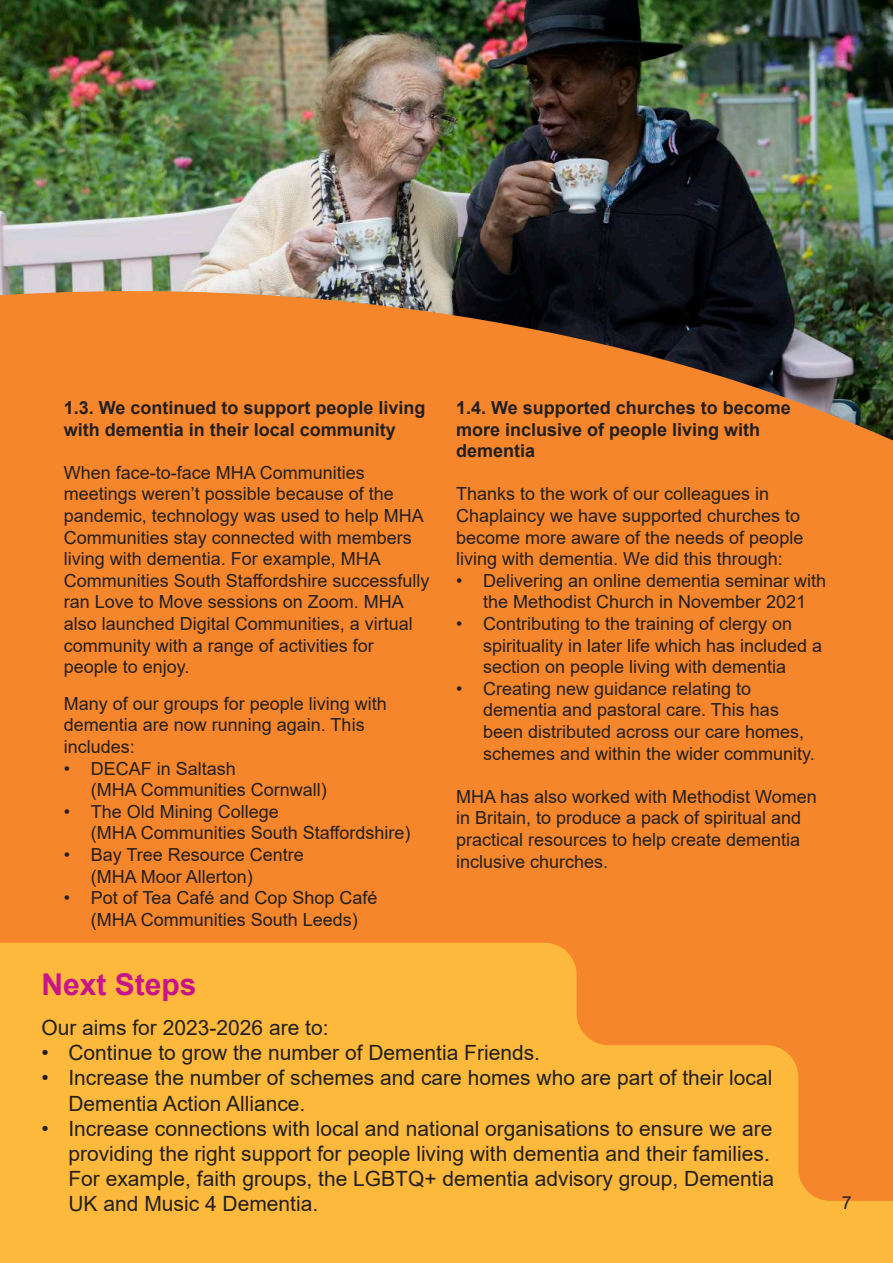
<style>
.page{position:relative;width:893px;height:1263px;background:#fff}
.page>*{position:absolute;margin:0;border:0;box-sizing:border-box;transform-origin:0 0}
.t1{font:700 30px "Arial";color:#c7148a}
.t2{font:21px/25.2px "Arial";color:#231f20}
.t3{font:18px/21.6px "Arial";color:#231f20}
.t4{font:700 18px/21.6px "Arial";color:#231f20}
</style>
<div class="page">
<img style="left:0;top:0;width:893px;height:290px">
<div style="left:0;top:290px;width:893px;height:653px;background:#f6862b"></div>
<svg style="left:0;top:943px;width:893px;height:320px;background:#fbb038"></svg>
<p class="t4" style="left:64px;top:397px;width:363px">1.3. We continued to support people living with dementia in their local community</p>
<p class="t3" style="left:64px;top:461px;width:367px">When face-to-face MHA Communities meetings weren’t possible because of the pandemic, technology was used to help MHA Communities stay connected with members living with dementia. For example, MHA Communities South Staffordshire successfully ran Love to Move sessions on Zoom. MHA also launched Digital Communities, a virtual community with a range of activities for people to enjoy.</p>
<p class="t3" style="left:64px;top:692px;width:325px">Many of our groups for people living with dementia are now running again. This includes:</p>
<p class="t3" style="left:91px;top:757px;width:238px;text-indent:-27px">• DECAF in Saltash<br>(MHA Communities Cornwall)</p>
<p class="t3" style="left:91px;top:800px;width:321px;text-indent:-27px">• The Old Mining College<br>(MHA Communities South Staffordshire)</p>
<p class="t3" style="left:91px;top:844px;width:215px;text-indent:-27px">• Bay Tree Resource Centre (MHA Moor Allerton)</p>
<p class="t3" style="left:64px;top:887px;width:315px;text-align:center">• Pot of Tea Café and Cop Shop Café (MHA Communities South Leeds)</p>
<h1 class="t1" style="left:41px;top:963px;width:157px">Next Steps</h1>
<p class="t4" style="left:456px;top:397px;width:336px">1.4. We supported churches to become more inclusive of people living with dementia</p>
<p class="t3" style="left:456px;top:483px;width:349px">Thanks to the work of our colleagues in Chaplaincy we have supported churches to become more aware of the needs of people living with dementia. We did this through:</p>
<p class="t3" style="left:456px;top:569px;width:372px;text-align:center">• Delivering an online dementia seminar with the Methodist Church in November 2021</p>
<p class="t3" style="left:483px;top:613px;width:341px;text-indent:-27px">• Contributing to the training of clergy on spirituality in later life which has included a section on people living with dementia</p>
<p class="t3" style="left:483px;top:677px;width:333px;text-indent:-27px">• Creating new guidance relating to dementia and pastoral care. This has been distributed across our care homes, schemes and within the wider community.</p>
<p class="t3" style="left:456px;top:785px;width:362px">MHA has also worked with Methodist Women in Britain, to produce a pack of spiritual and practical resources to help create dementia inclusive churches.</p>
<p class="t2" style="left:41px;top:1015px;width:289px">Our aims for 2023-2026 are to:</p>
<p class="t2" style="left:41px;top:1040px;width:500px">• Continue to grow the number of Dementia Friends.</p>
<p class="t2" style="left:68px;top:1065px;width:705px;text-indent:-27px">• Increase the number of schemes and care homes who are part of their local<br>Dementia Action Alliance.</p>
<p class="t2" style="left:68px;top:1116px;width:707px;text-indent:-27px">• Increase connections with local and national organisations to ensure we are providing the right support for people living with dementia and their families.<br>For example, faith groups, the LGBTQ+ dementia advisory group, Dementia UK and Music 4 Dementia.</p>
<p class="t3" style="left:842px;top:1192px;width:12px">7</p>
</div>
